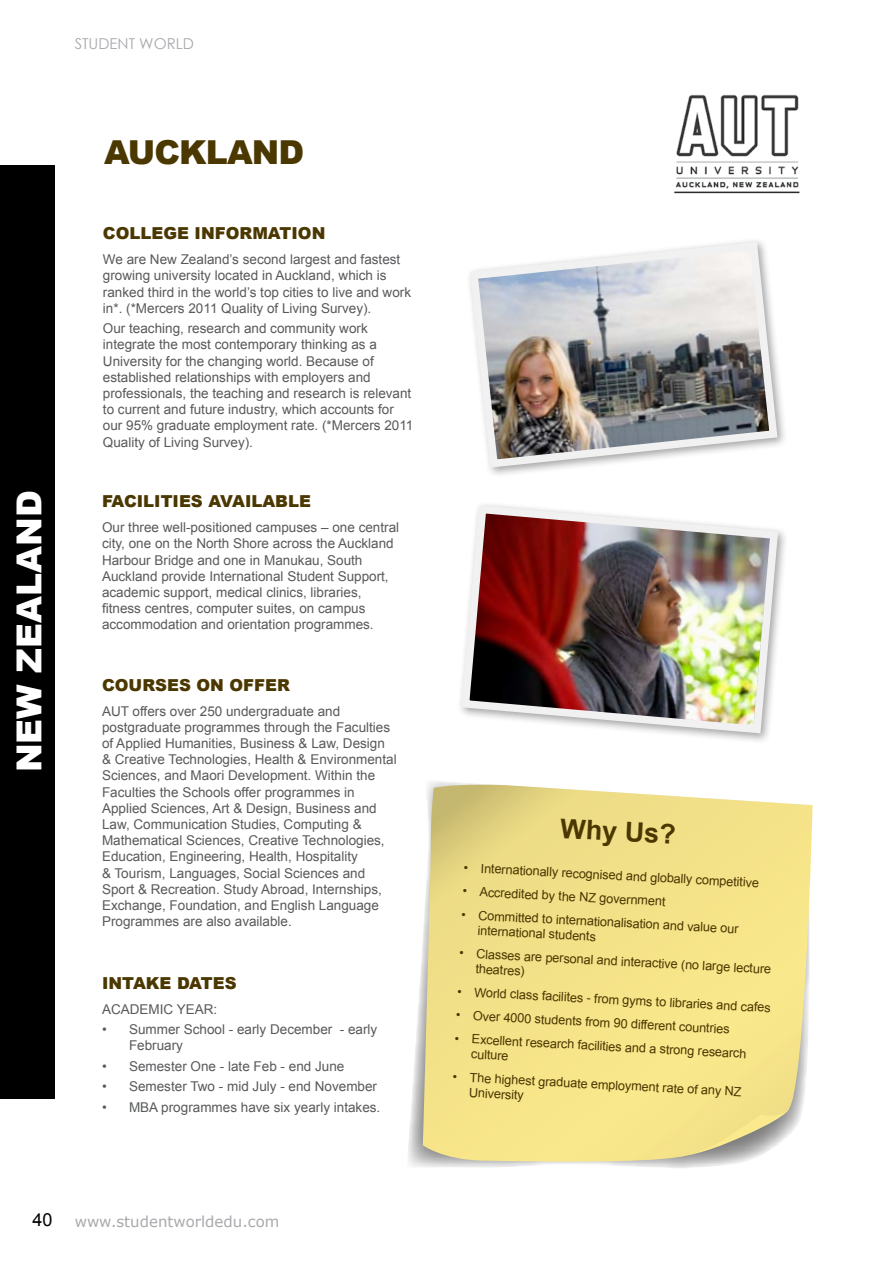
<style>
.page{position:relative;width:893px;height:1263px;background:#fff}
.page>*{position:absolute;margin:0;border:0;box-sizing:border-box;transform-origin:0 0}
.t1{font:900 34.5px "Arial";color:#fff}
.t2{font:900 33px "Arial";letter-spacing:-.025em;color:#4b3700}
.t3{font:700 27px "Arial";color:#4b3700}
.t4{font:18px "Arial";color:#000}
.t5{font:900 16.5px "Arial";color:#4b3700}
.t6{font:15px "Verdana";color:#a7a9ac}
.t7{font:15px "Century Gothic";color:#a7a9ac}
.t8{font:13.5px/16.2px "Arial";color:#58595b}
.t9{font:12.75px/15px "Arial";color:#4b3700}
</style>
<div class="page">
<img style="left:408px;top:781px;width:327px;height:387px">
<svg style="left:423px;top:785px;width:390px;height:378px;background:#f1e18f"></svg>
<img style="left:469px;top:240px;width:313px;height:232px">
<img style="left:460px;top:504px;width:322px;height:233px">
<svg style="left:673px;top:94px;width:127px;height:100px"></svg>
<div style="left:0;top:165px;width:54px;height:933px;background:#000"></div>
<p class="t7" style="left:75px;top:33px;width:121px">STUDENT WORLD</p>
<h1 class="t1" style="left:4px;top:772px;width:283px;rotate:-90deg">NEW ZEALAND</h1>
<h2 class="t2" style="left:104px;top:128px;width:202px">AUCKLAND</h2>
<p class="t5" style="left:103px;top:222px;width:62px">COLLEGE</p>
<p class="t5" style="left:195px;top:222px;width:132px">I NFORMATION</p>
<p class="t8" style="left:103px;top:251px;width:310px">We are New Zealand’s second largest and fastest growing university located in Auckland, which is ranked third in the world’s top cities to live and work in*. (*Mercers 2011 Quality of Living Survey).</p>
<p class="t8" style="left:103px;top:320px;width:312px">Our teaching, research and community work integrate the most contemporary thinking as a University for the changing world. Because of established relationships with employers and professionals, the teaching and research is relevant to current and future industry, which accounts for our 95% graduate employment rate. (*Mercers 2011<br>Quality of Living Survey).</p>
<p class="t5" style="left:102px;top:490px;width:209px">FACILITIES AVAILABLE</p>
<p class="t8" style="left:102px;top:519px;width:299px">Our three well-positioned campuses – one central city, one on the North Shore across the Auckland Harbour Bridge and one in Manukau, South Auckland provide International Student Support, academic support, medical clinics, libraries, fitness centres, computer suites, on campus accommodation and orientation programmes.</p>
<p class="t5" style="left:102px;top:673px;width:66px">COURSES</p>
<p class="t5" style="left:196px;top:673px;width:46px">ON OFFE</p>
<p class="t5" style="left:277px;top:673px;width:14px">R</p>
<p class="t8" style="left:102px;top:703px;width:296px">AUT offers over 250 undergraduate and postgraduate programmes through the Faculties of Applied Humanities, Business &amp; Law, Design &amp; Creative Technologies, Health &amp; Environmental Sciences, and Maori Development. Within the Faculties the Schools offer programmes in Applied Sciences, Art &amp; Design, Business and Law, Communication Studies, Computing &amp; Mathematical Sciences, Creative Technologies, Education, Engineering, Health, Hospitality<br>&amp; Tourism, Languages, Social Sciences and Sport &amp; Recreation. Study Abroad, Internships, Exchange, Foundation, and English Language Programmes are also available.</p>
<p class="t5" style="left:102px;top:971px;width:123px">I NTAKE DATES</p>
<p class="t8" style="left:102px;top:1001px;width:117px">ACADEMIC YEAR:</p>
<p class="t8" style="left:129px;top:1021px;width:250px;text-indent:-27px">• Summer School - early December - early<br>February</p>
<p class="t8" style="left:102px;top:1058px;width:244px">• Semester One - late Feb - end June</p>
<p class="t8" style="left:102px;top:1078px;width:277px">• Semester Two - mid July - end November</p>
<p class="t8" style="left:102px;top:1099px;width:280px">• MBA programmes have six yearly intakes.</p>
<h3 class="t4" style="left:33px;top:1208px;width:22px">40</h3>
<p class="t6" style="left:75px;top:1211px;width:206px">www.studentworldedu.com</p>
<h3 class="t3" style="left:561px;top:810px;width:117px;rotate:3deg">Why Us?</h3>
<p class="t9" style="left:464px;top:860px;width:297px;rotate:3deg">• Internationally recognised and globally competitive</p>
<p class="t9" style="left:463px;top:883px;width:205px;rotate:3deg">• Accredited by the NZ government</p>
<p class="t9" style="left:479px;top:908px;width:262px;text-indent:-17px;rotate:3deg">• Committed to internationalisation and value our international students</p>
<p class="t9" style="left:477px;top:946px;width:297px;text-indent:-17px;rotate:3deg">• Classes are personal and interactive (no large lecture theatres)</p>
<p class="t9" style="left:458px;top:984px;width:315px;rotate:3deg">• World class facilites - from gyms to libraries and cafes</p>
<p class="t9" style="left:456px;top:1007px;width:275px;rotate:3deg">• Over 4000 students from 90 different countries</p>
<p class="t9" style="left:472px;top:1032px;width:276px;text-indent:-17px;rotate:3deg">• Excellent research facilities and a strong research culture</p>
<p class="t9" style="left:470px;top:1070px;width:274px;text-indent:-17px;rotate:3deg">• The highest graduate employment rate of any NZ<br>University</p>
</div>
